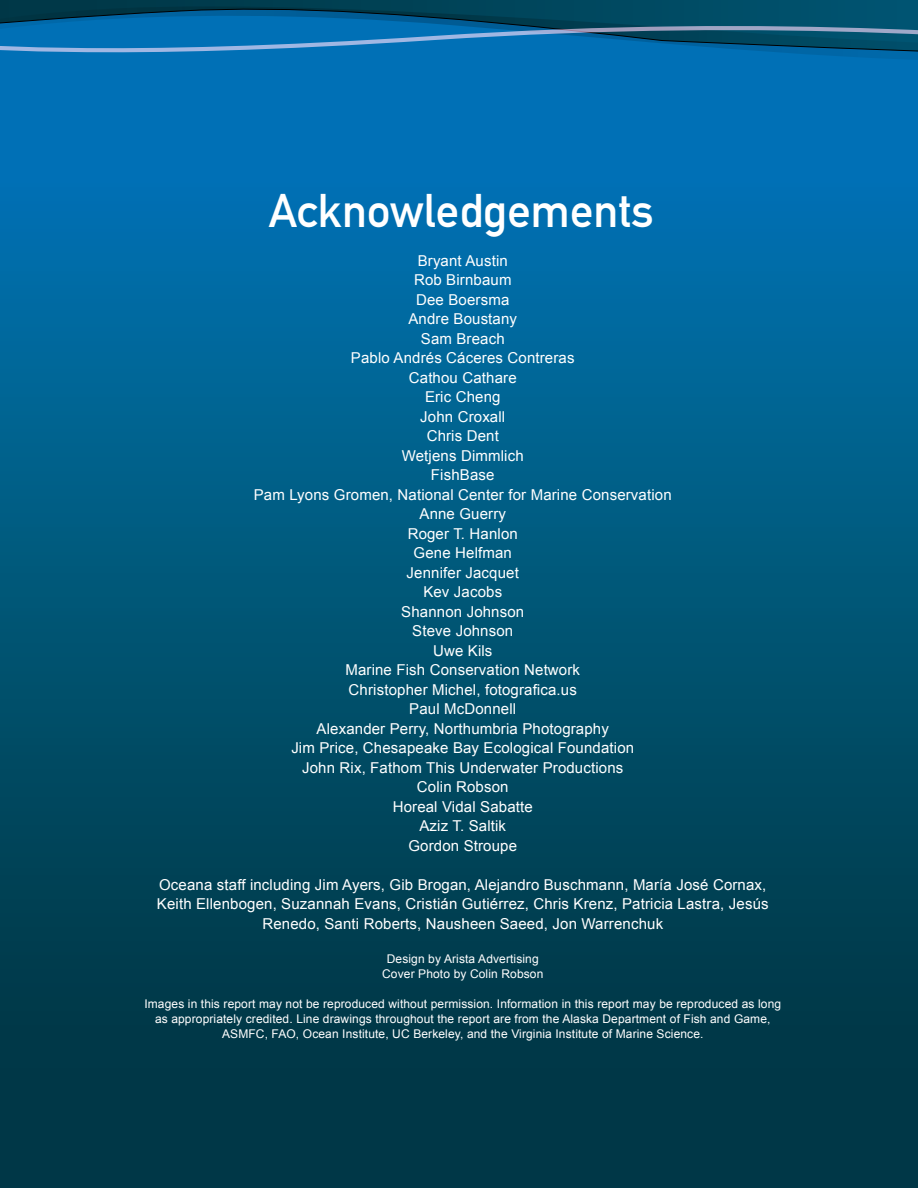
<style>
.page{position:relative;width:918px;height:1188px;background:#fff}
.page>*{position:absolute;margin:0;border:0;box-sizing:border-box;transform-origin:0 0}
.t1{font:46.5px "DIN Mittelschrift";color:#fff}
.t2{font:15px/19.5px "Arial";letter-spacing:.01em;color:#fff;text-align:center}
.t3{font:12px/15px "Arial";letter-spacing:.01em;color:#fff;text-align:center}
</style>
<div class="page">
<div style="left:0;top:0;width:918px;height:1188px;background:linear-gradient(to bottom,#007bc3,#003136)"></div>
<svg style="left:0;top:0;width:918px;height:5px"></svg>
<svg style="left:0;top:5px;width:918px;height:59px"></svg>
<svg style="left:0;top:25px;width:918px;height:34px"></svg>
<h1 class="t1" style="left:269px;top:184px;width:386px">Acknowledgements</h1>
<p class="t2" style="left:254px;top:251px;width:419px">Bryant Austin<br>Rob Birnbaum<br>Dee Boersma<br>Andre Boustany<br>Sam Breach<br>Pablo Andrés Cáceres Contreras<br>Cathou Cathare<br>Eric Cheng<br>John Croxall<br>Chris Dent<br>Wetjens Dimmlich<br>FishBase<br>Pam Lyons Gromen, National Center for Marine Conservation<br>Anne Guerry<br>Roger T. Hanlon<br>Gene Helfman<br>Jennifer Jacquet<br>Kev Jacobs<br>Shannon Johnson<br>Steve Johnson<br>Uwe Kils<br>Marine Fish Conservation Network<br>Christopher Michel, fotografica.us<br>Paul McDonnell<br>Alexander Perry, Northumbria Photography<br>Jim Price, Chesapeake Bay Ecological Foundation<br>John Rix, Fathom This Underwater Productions<br>Colin Robson<br>Horeal Vidal Sabatte<br>Aziz T. Saltik<br>Gordon Stroupe</p>
<p class="t2" style="left:157px;top:875px;width:613px">Oceana staff including Jim Ayers, Gib Brogan, Alejandro Buschmann, María José Cornax,<br>Keith Ellenbogen, Suzannah Evans, Cristián Gutiérrez, Chris Krenz, Patricia Lastra, Jesús<br>Renedo, Santi Roberts, Nausheen Saeed, Jon Warrenchuk</p>
<p class="t3" style="left:382px;top:952px;width:163px">Design by Arista Advertising<br>Cover Photo by Colin Robson</p>
<p class="t3" style="left:144px;top:997px;width:638px">Images in this report may not be reproduced without permission. Information in this report may be reproduced as long as appropriately credited. Line drawings throughout the report are from the Alaska Department of Fish and Game,<br>ASMFC, FAO, Ocean Institute, UC Berkeley, and the Virginia Institute of Marine Science.</p>
</div>
